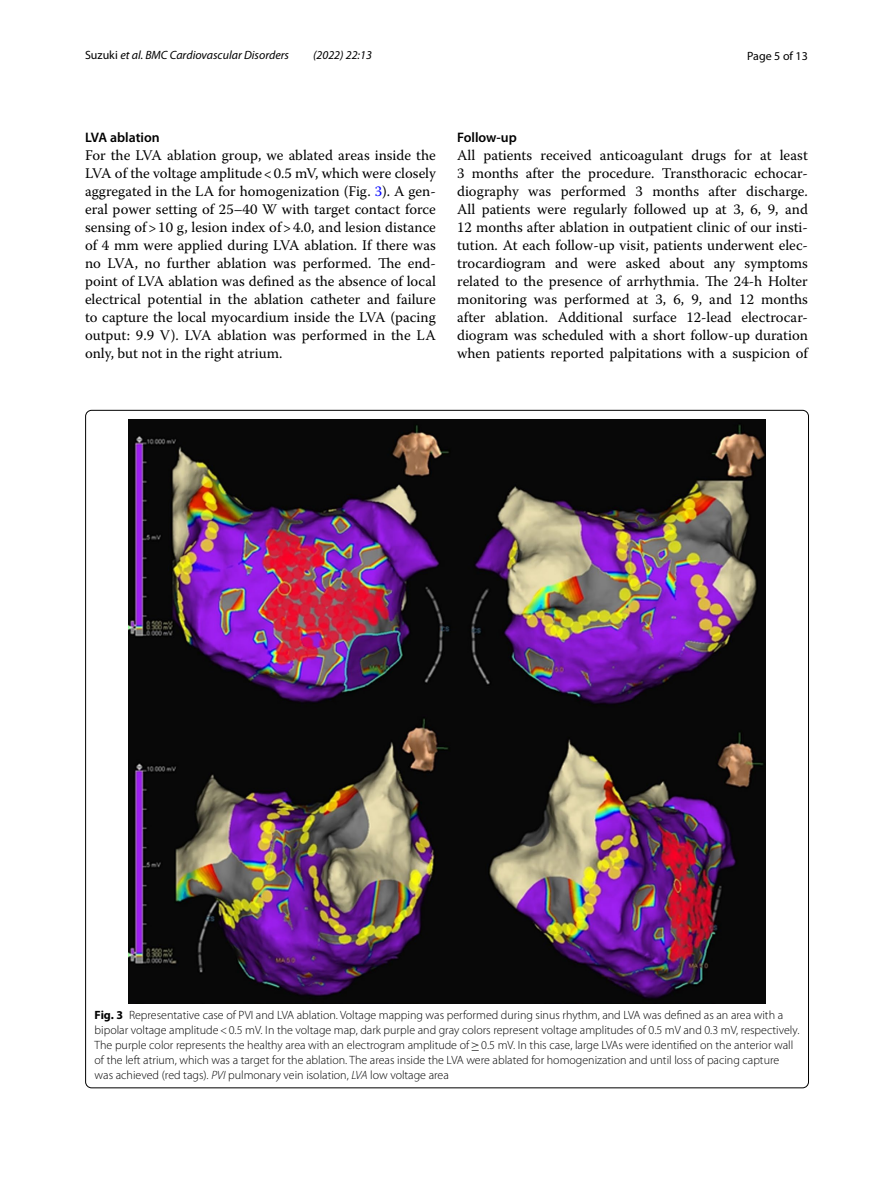
<style>
.page{position:relative;width:893px;height:1187px;background:#fff}
.page>*{position:absolute;margin:0;border:0;box-sizing:border-box;transform-origin:0 0}
.t1{font:14.7px/18px "Warnock Pro";color:#000;text-align:justify}
.t2{font:600 13.8px "Myriad Pro";color:#000}
.t3{font:300 12px/15px "Myriad Pro";color:#000}
.t4{font:italic 12px "Myriad Pro";color:#000}
.t5{font:12px "Myriad Pro";color:#000}
.s1{font-style:normal}
.s2{color:#00f}
.s3{font-weight:700}
.s4{font-family:"MTSY";font-weight:400}
.s5{font-style:italic}
</style>
<div class="page">
<img style="left:128px;top:419px;width:638px;height:584px">
<p class="t4" style="left:85px;top:48px;width:206px"><span class="s1">Suzuki</span> et al. BMC Cardiovascular Disorders</p>
<p class="t4" style="left:313px;top:48px;width:60px">(2022) 22:13</p>
<p class="t5" style="left:747px;top:48px;width:62px">Page 5 of 13</p>
<p class="t2" style="left:85px;top:129px;width:76px">LVA ablation</p>
<p class="t1" style="left:85px;top:146px;width:352px">For the LVA ablation group, we ablated areas inside the LVA of the voltage amplitude&lt;0.5 mV, which were closely aggregated in the LA for homogenization (Fig. <span class="s2">3</span>). A gen&shy;eral power setting of 25–40 W with target contact force sensing of&gt;10 g, lesion index of&gt;4.0, and lesion distance of 4 mm were applied during LVA ablation. If there was no LVA, no further ablation was performed. The end&shy;point of LVA ablation was defined as the absence of local electrical potential in the ablation catheter and failure to capture the local myocardium inside the LVA (pacing output: 9.9 V). LVA ablation was performed in the LA only, but not in the right atrium.</p>
<p class="t2" style="left:457px;top:129px;width:61px">Follow‑up</p>
<p class="t1" style="left:457px;top:146px;width:352px">All patients received anticoagulant drugs for at least 3 months after the procedure. Transthoracic echocar&shy;diography was performed 3 months after discharge.<br>All patients were regularly followed up at 3, 6, 9, and 12 months after ablation in outpatient clinic of our insti&shy;tution. At each follow-up visit, patients underwent elec&shy;trocardiogram and were asked about any symptoms related to the presence of arrhythmia. The 24-h Holter monitoring was performed at 3, 6, 9, and 12 months after ablation. Additional surface 12-lead electrocar&shy;diogram was scheduled with a short follow-up duration when patients reported palpitations with a suspicion of</p>
<p class="t3" style="left:95px;top:1007px;width:706px"><span class="s3">Fig. 3</span> Representative case of PVI and LVA ablation. Voltage mapping was performed during sinus rhythm, and LVA was defined as an area with a bipolar voltage amplitude&lt;0.5 mV. In the voltage map, dark purple and gray colors represent voltage amplitudes of 0.5 mV and 0.3 mV, respectively.<br>The purple color represents the healthy area with an electrogram amplitude of<span class="s4">≥</span>0.5 mV. In this case, large LVAs were identified on the anterior wall of the left atrium, which was a target for the ablation. The areas inside the LVA were ablated for homogenization and until loss of pacing capture was achieved (red tags). <span class="s5">PVI</span> pulmonary vein isolation, <span class="s5">LVA</span> low voltage area</p>
</div>
